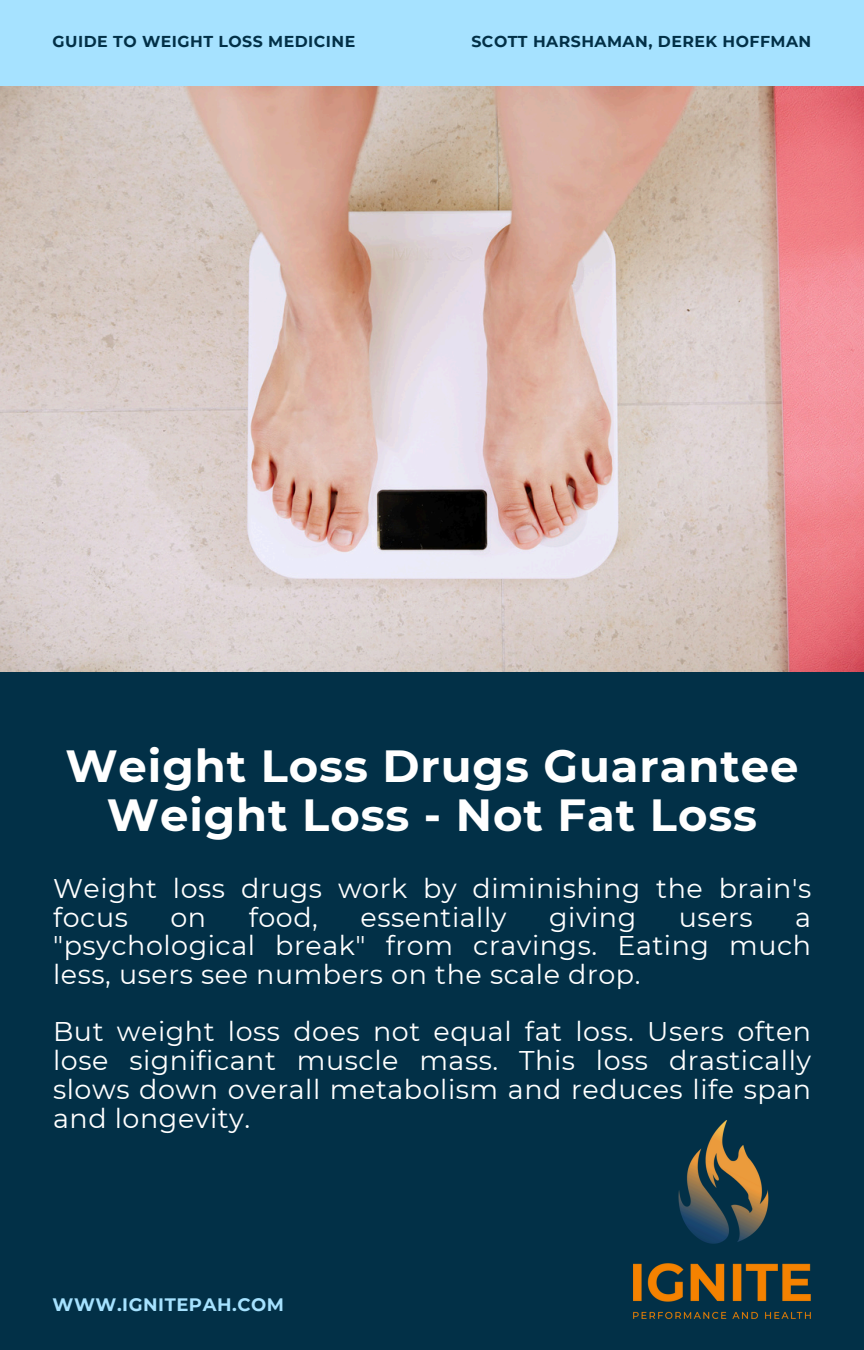
<style>
.page{position:relative;width:864px;height:1350px;background:#023047}
.page>*{position:absolute;margin:0;border:0;box-sizing:border-box;transform-origin:0 0}
.t1{font:700 45px/49.1px "Montserrat";letter-spacing:.02em;color:#fff;text-align:center}
.t2{font:27px/28.8px "Montserrat";letter-spacing:.02em;color:#fff;text-align:justify}
.t3{font:700 18px "Montserrat";letter-spacing:.03em;color:#a6e2ff}
.t4{font:700 15.75px "Montserrat";letter-spacing:.03em;color:#023047}
</style>
<div class="page">
<div style="left:0;top:0;width:864px;height:86px;background:#a6e2ff"></div>
<img style="left:0;top:86px;width:864px;height:586px">
<img style="left:633px;top:1121px;width:178px;height:197px">
<p class="t4" style="left:53px;top:32px;width:304px">GUIDE TO WEIGHT LOSS MEDICINE</p>
<p class="t4" style="left:471px;top:32px;width:341px">SCOTT HARSHAMAN, DEREK HOFFMAN</p>
<h2 class="t1" style="left:65px;top:741px;width:735px">Weight Loss Drugs Guarantee<br>Weight Loss - Not Fat Loss</h2>
<h2 class="t2" style="left:53px;top:874px;width:760px">Weight loss drugs work by diminishing the brain's focus</h2>
<h2 class="t2" style="left:170px;top:903px;width:37px">on</h2>
<h2 class="t2" style="left:249px;top:903px;width:71px">food,</h2>
<h2 class="t2" style="left:361px;top:903px;width:148px">essentially</h2>
<h2 class="t2" style="left:549px;top:903px;width:89px">giving</h2>
<h2 class="t2" style="left:679px;top:903px;width:75px">users</h2>
<h2 class="t2" style="left:53px;top:903px;width:760px;text-indent:742px">a "psychological break" from cravings. Eating much less, users see numbers on the scale drop.</h2>
<p class="t2" style="left:53px;top:1017px;width:760px">But weight loss does not equal fat loss. Users often lose significant muscle mass. This loss drastically slows down overall metabolism and reduces life span and longevity.</p>
<p class="t3" style="left:53px;top:1294px;width:233px">WWW.IGNITEPAH.COM</p>
</div>
